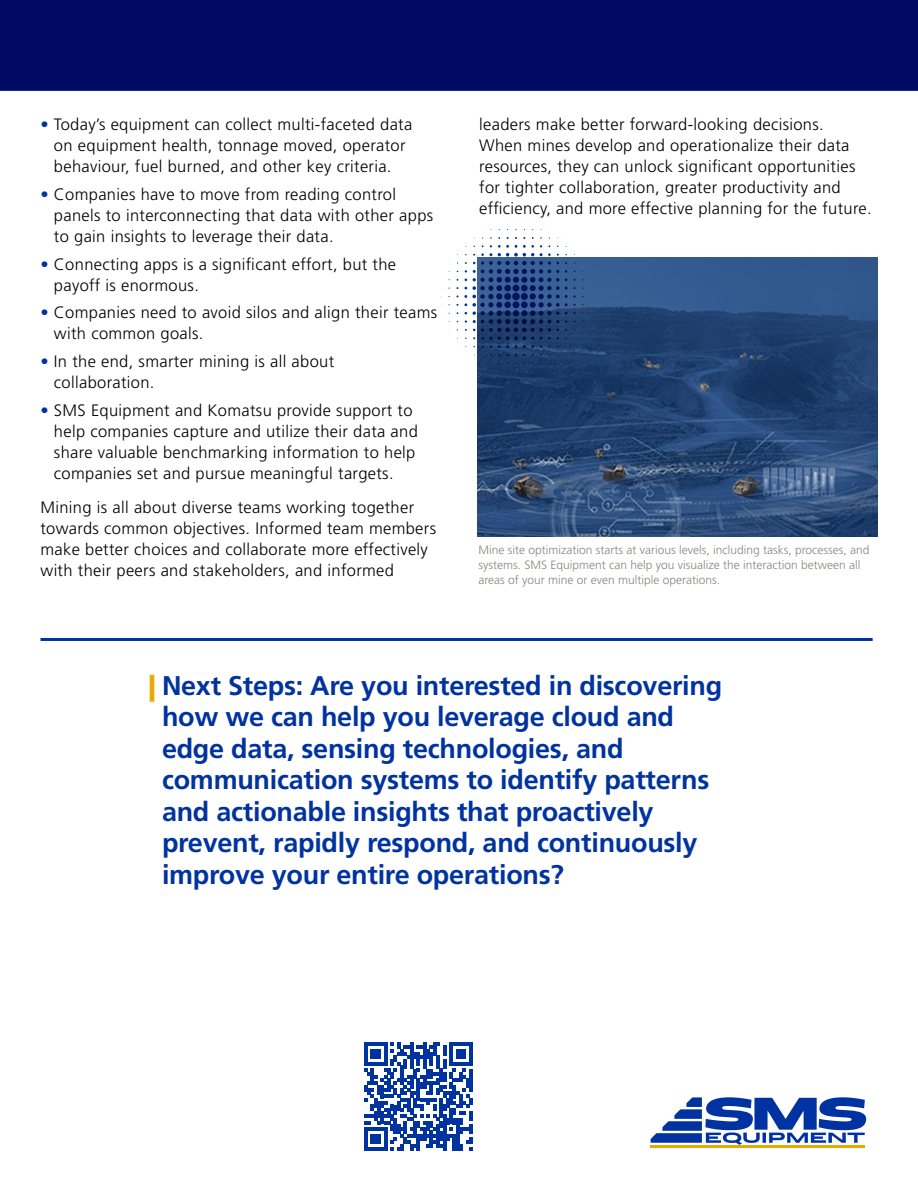
<style>
.page{position:relative;width:918px;height:1188px;background:#fff}
.page>*{position:absolute;margin:0;border:0;box-sizing:border-box;transform-origin:0 0}
.t1{font:700 27px/31.5px "Frutiger LT Std";letter-spacing:-.01em;color:#0033a0}
.t2{font:300 16.5px/21px "Frutiger LT Std";letter-spacing:.02em;color:#000}
.t3{font:300 12px/15px "Frutiger LT Std";color:#8a857a}
.s1{color:#0033a0}
.s2{font-weight:900;color:#eba900}
</style>
<div class="page">
<hr style="left:651px;top:1145px;width:214px;height:3px;background:#eaa900">
<svg style="left:651px;top:1097px;width:215px;height:48px"></svg>
<svg style="left:364px;top:1042px;width:108px;height:109px"></svg>
<img style="left:478px;top:258px;width:400px;height:279px">
<svg style="left:556px;top:270px;width:20px;height:53px"></svg>
<svg style="left:456px;top:245px;width:96px;height:103px"></svg>
<div style="left:0;top:0;width:918px;height:91px;background:#000a65"></div>
<hr style="left:40px;top:638px;width:833px;height:3px;background:#0033a0">
<p class="t2" style="left:40px;top:114px;width:373px;text-align:center"><span class="s1">•</span> Today’s equipment can collect multi-faceted data on equipment health, tonnage moved, operator behaviour, fuel burned, and other key criteria.</p>
<p class="t2" style="left:54px;top:184px;width:381px;text-indent:-13px"><span class="s1">•</span> Companies have to move from reading control panels to interconnecting that data with other apps to gain insights to leverage their data.</p>
<p class="t2" style="left:54px;top:254px;width:344px;text-indent:-13px"><span class="s1">•</span> Connecting apps is a significant effort, but the payoff is enormous.</p>
<p class="t2" style="left:54px;top:302px;width:385px;text-indent:-13px"><span class="s1">•</span> Companies need to avoid silos and align their teams with common goals.</p>
<p class="t2" style="left:54px;top:351px;width:282px;text-indent:-13px"><span class="s1">•</span> In the end, smarter mining is all about collaboration.</p>
<p class="t2" style="left:54px;top:400px;width:365px;text-indent:-13px"><span class="s1">•</span> SMS Equipment and Komatsu provide support to help companies capture and utilize their data and share valuable benchmarking information to help companies set and pursue meaningful targets.</p>
<p class="t2" style="left:40px;top:497px;width:397px">Mining is all about diverse teams working together towards common objectives. Informed team members make better choices and collaborate more effectively with their peers and stakeholders, and informed</p>
<p class="t2" style="left:479px;top:114px;width:394px">leaders make better forward-looking decisions.<br>When mines develop and operationalize their data resources, they can unlock significant opportunities for tighter collaboration, greater productivity and efficiency, and more effective planning for the future.</p>
<p class="t3" style="left:478px;top:542px;width:393px">Mine site optimization starts at various levels, including tasks, processes, and systems. SMS Equipment can help you visualize the interaction between all areas of your mine or even multiple operations.</p>
<p class="t1" style="left:162px;top:670px;width:562px;text-indent:-13px"><span class="s2">|</span> Next Steps: Are you interested in discovering how we can help you leverage cloud and edge data, sensing technologies, and communication systems to identify patterns and actionable insights that proactively prevent, rapidly respond, and continuously improve your entire operations?</p>
</div>
